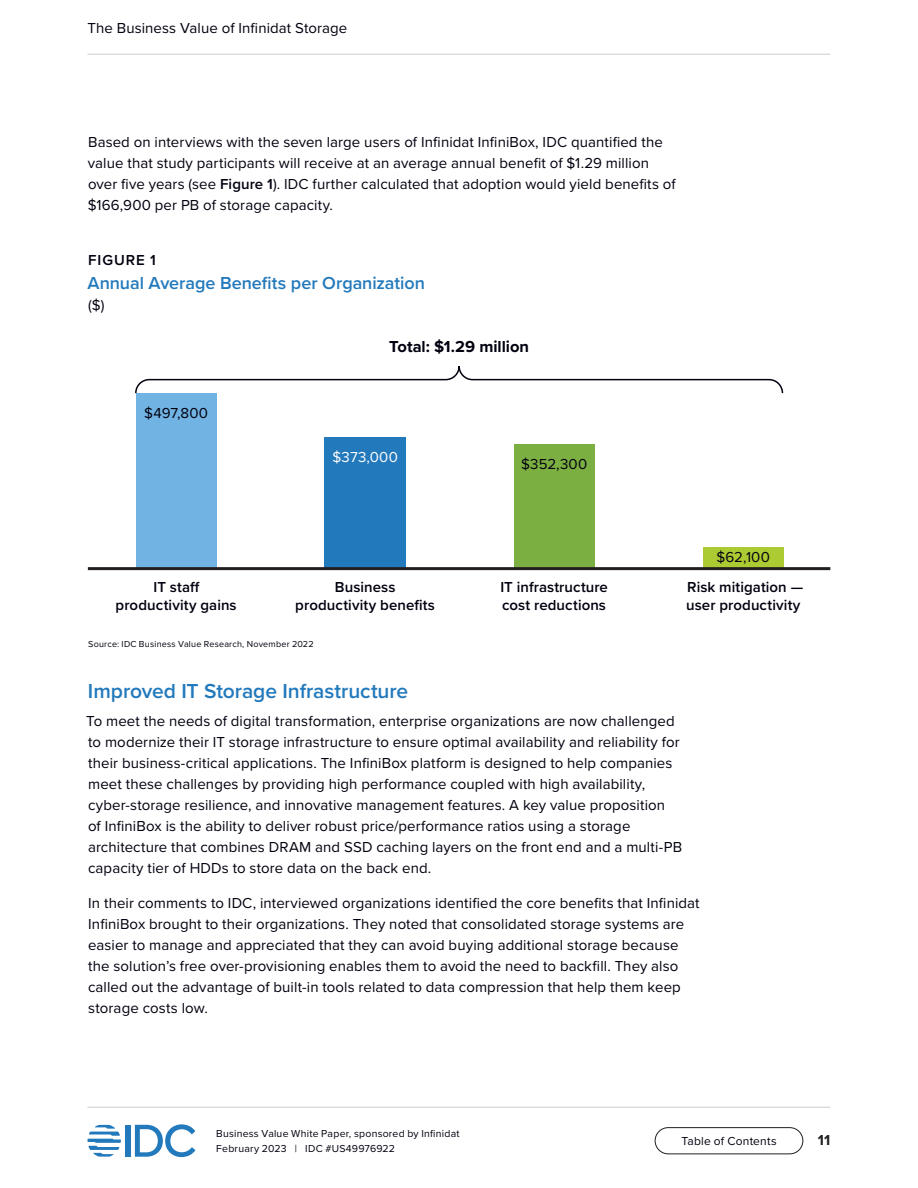
<style>
.page{position:relative;width:918px;height:1188px;background:#fff}
.page>*{position:absolute;margin:0;border:0;box-sizing:border-box;transform-origin:0 0}
.t1{font:600 21px "Proxima Nova";letter-spacing:-.005em;color:#2279bc}
.Figure___Heading{font:600 18px "Proxima Nova";letter-spacing:-.005em;color:#2279bc}
.Figure___Total{font:700 16.5px "Proxima Nova";color:#01010f}
.P____0_25{font:15px/21px "Proxima Nova";letter-spacing:.005em;color:#01010f}
.Figure___Label__cent{font:600 15px/18px "Proxima Nova";letter-spacing:.005em;color:#01010f;text-align:center}
.Figure___Value_black{font:15px "Proxima Nova";letter-spacing:.01em;color:#01010f}
.Figure___Value_white{font:15px "Proxima Nova";letter-spacing:.015em;color:#fff}
.Figure___Identifier{font:600 15px "Proxima Nova";letter-spacing:.06em;color:#01010f}
.Figure___Data_refere{font:15px "Proxima Nova";color:#01010f}
.t2{font:700 15px "Proxima Nova";color:#231f20}
.t3{font:12px "Proxima Nova";letter-spacing:.015em;color:#01010f}
.t4{font:10.5px/15px "Proxima Nova";letter-spacing:.02em;color:#01010f}
.Figure_-_Notes_and_s{font:9px "Proxima Nova";letter-spacing:.025em;color:#01010f}
.s1{font-weight:600}
</style>
<div class="page">
<div style="left:126px;top:1125px;width:5px;height:32px;background:#2279bc"></div>
<svg style="left:135px;top:1124px;width:60px;height:33px"></svg>
<svg style="left:87px;top:1125px;width:34px;height:32px"></svg>
<div style="left:655px;top:1127px;width:148px;height:27px;border:1px solid #231f20;border-radius:13px"></div>
<hr style="left:87px;top:54px;width:743px;height:1px;background:#ccc">
<hr style="left:87px;top:1107px;width:743px;height:1px;background:#ccc">
<div style="left:136px;top:393px;width:81px;height:176px;background:#71b3e2"></div>
<div style="left:325px;top:437px;width:81px;height:132px;background:#2279bc"></div>
<div style="left:514px;top:444px;width:81px;height:125px;background:#7caf42"></div>
<div style="left:703px;top:547px;width:81px;height:22px;background:#accb32"></div>
<hr style="left:88px;top:567px;width:742px;height:3px;background:#231f20">
<svg style="left:135px;top:366px;width:649px;height:28px"></svg>
<p class="P____0_25" style="left:87px;top:17px;width:261px">The Business Value of Infinidat Storage</p>
<p class="P____0_25" style="left:88px;top:131px;width:590px">Based on interviews with the seven large users of Infinidat InfiniBox, IDC quantified the value that study participants will receive at an average annual benefit of $1.29 million over five years (see <span class="s1">Figure 1</span>). IDC further calculated that adoption would yield benefits of $166,900 per PB of storage capacity.</p>
<p class="Figure___Identifier" style="left:88px;top:249px;width:69px">FIGURE 1</p>
<p class="Figure___Heading" style="left:87px;top:270px;width:339px">Annual Average Benefits per Organization</p>
<p class="Figure___Data_refere" style="left:88px;top:294px;width:18px">($)</p>
<p class="Figure___Value_black" style="left:144px;top:401px;width:65px">$497,800</p>
<p class="Figure___Total" style="left:389px;top:334px;width:141px">Total: $1.29 million</p>
<p class="Figure___Value_white" style="left:333px;top:445px;width:67px">$373,000</p>
<p class="Figure___Value_black" style="left:521px;top:453px;width:68px">$352,300</p>
<p class="Figure___Value_black" style="left:716px;top:546px;width:55px">$62,100</p>
<p class="Figure___Label__cent" style="left:116px;top:578px;width:123px">IT staff productivity gains</p>
<p class="Figure___Label__cent" style="left:500px;top:578px;width:109px;text-align:left">IT infrastructure cost reductions</p>
<p class="Figure___Label__cent" style="left:295px;top:578px;width:141px">Business productivity benefits</p>
<p class="Figure___Label__cent" style="left:686px;top:578px;width:119px;text-align:left">Risk mitigation — user productivity</p>
<p class="Figure_-_Notes_and_s" style="left:88px;top:638px;width:227px">Source: IDC Business Value Research, November 2022</p>
<h4 class="t1" style="left:88px;top:676px;width:322px">Improved IT Storage Infrastructure</h4>
<p class="P____0_25" style="left:86px;top:710px;width:598px">To meet the needs of digital transformation, enterprise organizations are now challenged to modernize their IT storage infrastructure to ensure optimal availability and reliability for their business-critical applications. The InfiniBox platform is designed to help companies meet these challenges by providing high performance coupled with high availability, cyber-storage resilience, and innovative management features. A key value proposition<br>of InfiniBox is the ability to deliver robust price/performance ratios using a storage architecture that combines DRAM and SSD caching layers on the front end and a multi-PB capacity tier of HDDs to store data on the back end.</p>
<p class="P____0_25" style="left:88px;top:892px;width:613px">In their comments to IDC, interviewed organizations identified the core benefits that Infinidat InfiniBox brought to their organizations. They noted that consolidated storage systems are easier to manage and appreciated that they can avoid buying additional storage because the solution’s free over-provisioning enables them to avoid the need to backfill. They also called out the advantage of built-in tools related to data compression that help them keep storage costs low.</p>
<p class="t4" style="left:216px;top:1126px;width:245px">Business Value White Paper, sponsored by Infinidat<br>February 2023 | IDC #US49976922</p>
<p class="t3" style="left:681px;top:1132px;width:97px">Table of Contents</p>
<p class="t2" style="left:818px;top:1129px;width:14px">11</p>
</div>
